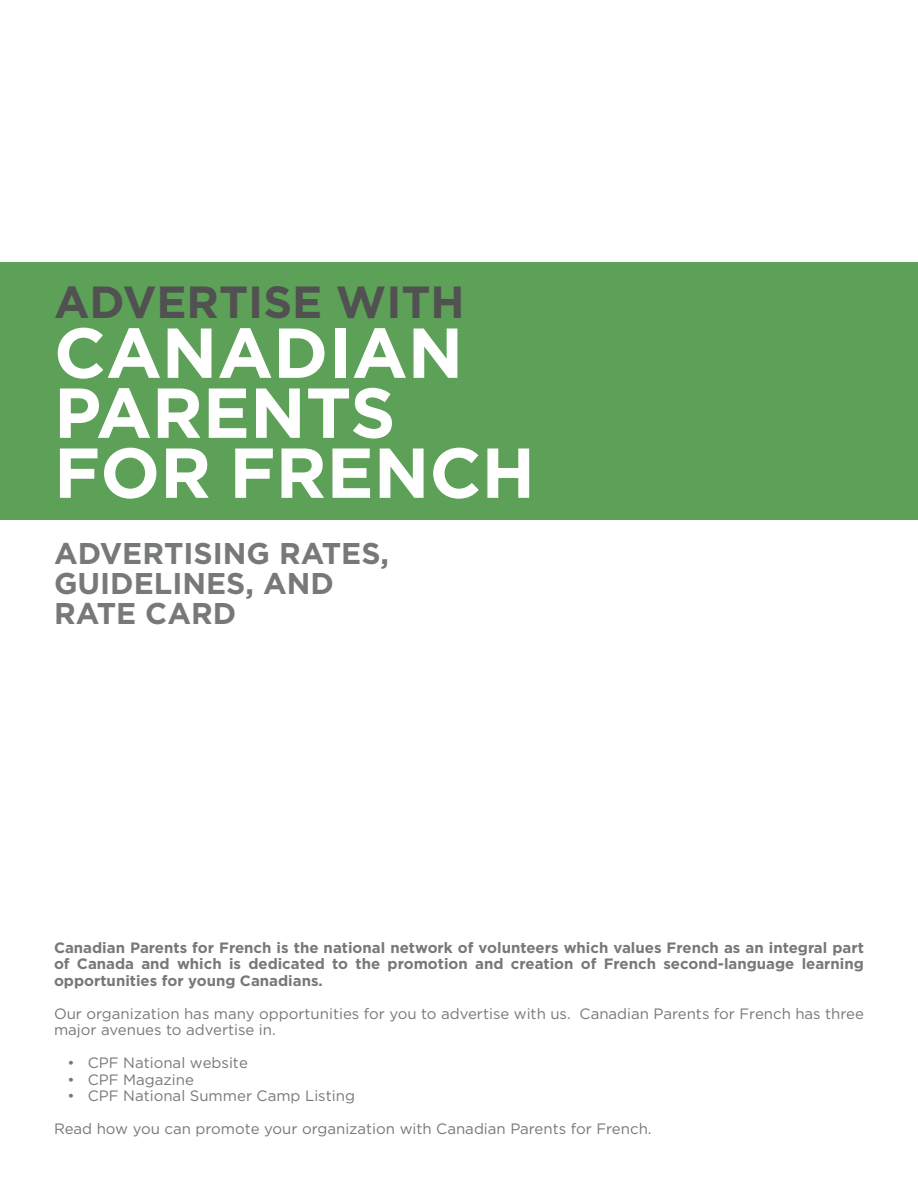
<style>
.page{position:relative;width:918px;height:1188px;background:#fff}
.page>*{position:absolute;margin:0;border:0;box-sizing:border-box;transform-origin:0 0}
.t1{font:700 70.5px/60px "Gotham";color:#fff}
.t2{font:700 45px "Gotham";color:#515151}
.t3{font:700 30px/30px "Gotham";color:#777878}
.t4{font:15px/16.5px "Gotham";color:#777878}
.t5{font:700 15px/16.5px "Gotham";color:#777878;text-align:justify}
</style>
<div class="page">
<div style="left:0;top:263px;width:918px;height:257px;background:#5da058"></div>
<h2 class="t2" style="left:54px;top:276px;width:412px">ADVERTISE WITH</h2>
<h1 class="t1" style="left:54px;top:321px;width:483px">CANADIAN<br>PARENTS<br>FOR FRENCH</h1>
<h3 class="t3" style="left:54px;top:538px;width:337px">ADVERTISING RATES,<br>GUIDELINES, AND<br>RATE CARD</h3>
<p class="t5" style="left:54px;top:939px;width:812px">Canadian Parents for French is the national network of volunteers which values French as an integral part of Canada and which is dedicated to the promotion and creation of French second-language learning opportunities for young Canadians.</p>
<p class="t4" style="left:54px;top:1005px;width:812px">Our organization has many opportunities for you to advertise with us. Canadian Parents for French has three major avenues to advertise in.</p>
<p class="t4" style="left:68px;top:1054px;width:182px">• CPF National website</p>
<p class="t4" style="left:68px;top:1071px;width:128px">• CPF Magazine</p>
<p class="t4" style="left:68px;top:1087px;width:289px">• CPF National Summer Camp Listing</p>
<p class="t4" style="left:54px;top:1120px;width:599px">Read how you can promote your organization with Canadian Parents for French.</p>
</div>
